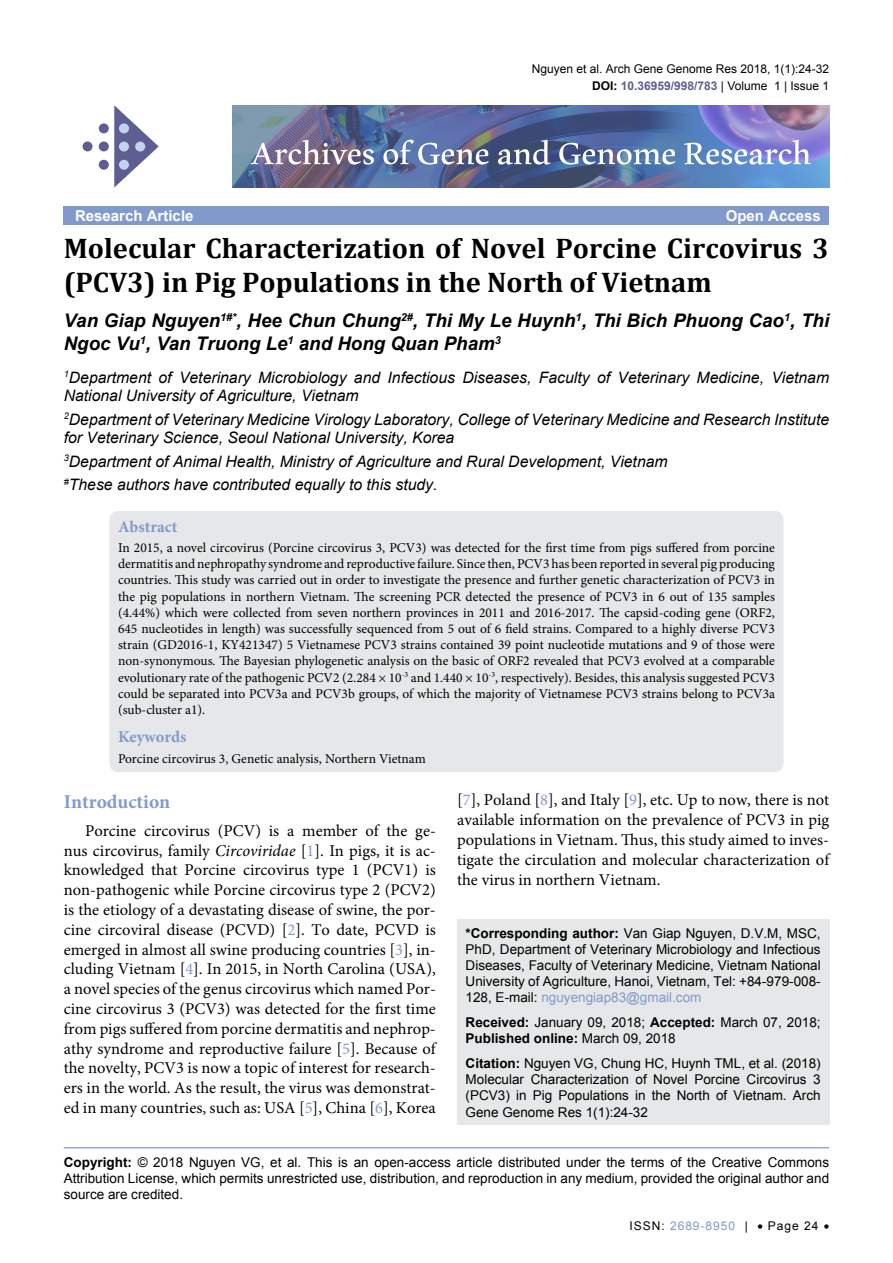
<style>
.page{position:relative;width:893px;height:1263px;background:#fff}
.page>*{position:absolute;margin:0;border:0;box-sizing:border-box;transform-origin:0 0}
.t1{font:54px "Aldhabi";color:#fff}
.t2{font:700 28.5px/34.2px "Cambria";color:#000}
.t3{font:700 19.5px "Minion Pro";color:#8299cc}
.t4{font:italic 700 18.75px/22.5px "Arial";color:#000}
.t5{font:16.5px/19.8px "Minion Pro";color:#000;text-align:justify}
.t6{font:700 16.5px "Minion Pro";color:#8299cc}
.t7{font:italic 15.75px/18.9px "Arial";color:#000}
.t8{font:700 15px "Arial";color:#fff}
.t9{font:13.5px/16.2px "Minion Pro";color:#000;text-align:justify}
.t10{font:13.5px/16.2px "Arial";color:#000;text-align:justify}
.t11{font:12px "Arial";color:#000}
.t12{font:700 12px "Arial";color:#5e5f93}
.t13{font:12px "Arial";letter-spacing:.08em;color:#8299cc}
.s1{color:#000}
.s2{font-weight:400;color:#000}
.s3{font-style:italic}
.s4{color:#8299cc}
.s5{font-weight:700}
</style>
<div class="page">
<hr style="left:64px;top:1147px;width:765px;height:1px;background:#8299cc">
<div style="left:64px;top:207px;width:765px;height:18px;background:#8299cc"></div>
<img style="left:233px;top:106px;width:596px;height:82px">
<div style="left:457px;top:919px;width:372px;height:206px;background:#e6e7e8"></div>
<svg style="left:114px;top:105px;width:45px;height:83px"></svg>
<div style="left:99px;top:123px;width:10px;height:10px;background:#5e5e92;border-radius:50%"></div>
<div style="left:83px;top:141px;width:10px;height:10px;background:#5e5e92;border-radius:50%"></div>
<div style="left:99px;top:141px;width:10px;height:10px;background:#5e5e92;border-radius:50%"></div>
<div style="left:119px;top:142px;width:10px;height:9px;background:#c3d3ee;border-radius:50%"></div>
<div style="left:135px;top:142px;width:10px;height:9px;background:#c3d3ee;border-radius:50%"></div>
<div style="left:119px;top:160px;width:10px;height:10px;background:#c3d3ee;border-radius:50%"></div>
<div style="left:119px;top:123px;width:10px;height:10px;background:#c3d3ee;border-radius:50%"></div>
<div style="left:99px;top:160px;width:10px;height:10px;background:#5e5e92;border-radius:50%"></div>
<div style="left:109px;top:511px;width:674px;height:261px;background:#e6e7e8;border-radius:9px"></div>
<p class="t11" style="left:532px;top:60px;width:299px">Nguyen et al. Arch Gene Genome Res 2018, 1(1):24-32</p>
<p class="t12" style="left:592px;top:78px;width:239px"><span class="s1">DOI:</span> 10.36959/998/783 <span class="s2">| Volume 1 | Issue 1</span></p>
<h1 class="t1" style="left:251px;top:107px;width:562px">Archives of Gene and Genome Research</h1>
<p class="t8" style="left:75px;top:206px;width:120px">Research Article</p>
<p class="t8" style="left:726px;top:206px;width:97px">Open Access</p>
<h2 class="t2" style="left:64px;top:230px;width:767px">Molecular Characterization of Novel Porcine Circovirus 3 (PCV3) in Pig Populations in the North of Vietnam</h2>
<h3 class="t4" style="left:64px;top:310px;width:767px">Van Giap Nguyen<sup>1#*</sup>, Hee Chun Chung<sup>2#</sup>, Thi My Le Huynh<sup>1</sup>, Thi Bich Phuong Cao<sup>1</sup>, Thi<br>Ngoc Vu<sup>1</sup>, Van Truong Le<sup>1</sup> and Hong Quan Pham<sup>3</sup></h3>
<p class="t7" style="left:64px;top:368px;width:767px"><sup>1</sup>Department of Veterinary Microbiology and Infectious Diseases, Faculty of Veterinary Medicine, Vietnam<br>National University of Agriculture, Vietnam</p>
<p class="t7" style="left:64px;top:410px;width:767px"><sup>2</sup>Department of Veterinary Medicine Virology Laboratory, College of Veterinary Medicine and Research Institute for Veterinary Science, Seoul National University, Korea</p>
<p class="t7" style="left:64px;top:450px;width:605px;line-height:23.1px"><sup>3</sup>Department of Animal Health, Ministry of Agriculture and Rural Development, Vietnam <sup>#</sup>These authors have contributed equally to this study.</p>
<p class="t6" style="left:118px;top:515px;width:61px">Abstract</p>
<p class="t9" style="left:118px;top:540px;width:659px">In 2015, a novel circovirus (Porcine circovirus 3, PCV3) was detected for the first time from pigs suffered from porcine dermatitis and nephropathy syndrome and reproductive failure. Since then, PCV3 has been reported in several pig producing countries. This study was carried out in order to investigate the presence and further genetic characterization of PCV3 in the pig populations in northern Vietnam. The screening PCR detected the presence of PCV3 in 6 out of 135 samples (4.44%) which were collected from seven northern provinces in 2011 and 2016-2017. The capsid-coding gene (ORF2, 645 nucleotides in length) was successfully sequenced from 5 out of 6 field strains. Compared to a highly diverse PCV3 strain (GD2016-1, KY421347) 5 Vietnamese PCV3 strains contained 39 point nucleotide mutations and 9 of those were non-synonymous. The Bayesian phylogenetic analysis on the basic of ORF2 revealed that PCV3 evolved at a comparable evolutionary rate of the pathogenic PCV2 (2.284 × 10<sup>-3</sup> and 1.440 × 10<sup>-3</sup>, respectively). Besides, this analysis suggested PCV3 could be separated into PCV3a and PCV3b groups, of which the majority of Vietnamese PCV3 strains belong to PCV3a (sub-cluster a1).</p>
<p class="t6" style="left:118px;top:725px;width:70px">Keywords</p>
<p class="t9" style="left:118px;top:750px;width:309px">Porcine circovirus 3, Genetic analysis, Northern Vietnam</p>
<h3 class="t3" style="left:64px;top:787px;width:108px">Introduction</h3>
<p class="t5" style="left:64px;top:821px;width:374px;text-indent:21px">Porcine circovirus (PCV) is a member of the ge&shy;nus circovirus, family <span class="s3">Circoviridae</span> [<span class="s4">1</span>]. In pigs, it is ac&shy;knowledged that Porcine circovirus type 1 (PCV1) is non-pathogenic while Porcine circovirus type 2 (PCV2) is the etiology of a devastating disease of swine, the por&shy;cine circoviral disease (PCVD) [<span class="s4">2</span>]. To date, PCVD is emerged in almost all swine producing countries [<span class="s4">3</span>], in&shy;cluding Vietnam [<span class="s4">4</span>]. In 2015, in North Carolina (USA), a novel species of the genus circovirus which named Por&shy;cine circovirus 3 (PCV3) was detected for the first time from pigs suffered from porcine dermatitis and nephrop&shy;athy syndrome and reproductive failure [<span class="s4">5</span>]. Because of the novelty, PCV3 is now a topic of interest for research&shy;ers in the world. As the result, the virus was demonstrat&shy;ed in many countries, such as: USA [<span class="s4">5</span>], China [<span class="s4">6</span>], Korea</p>
<p class="t5" style="left:457px;top:790px;width:374px">[<span class="s4">7</span>], Poland [<span class="s4">8</span>], and Italy [<span class="s4">9</span>], etc. Up to now, there is not available information on the prevalence of PCV3 in pig populations in Vietnam. Thus, this study aimed to inves&shy;tigate the circulation and molecular characterization of the virus in northern Vietnam.</p>
<p class="t10" style="left:466px;top:925px;width:357px"><span class="s5">*Corresponding author:</span> Van Giap Nguyen, D.V.M, MSC, PhD, Department of Veterinary Microbiology and Infectious Diseases, Faculty of Veterinary Medicine, Vietnam National University of Agriculture, Hanoi, Vietnam, Tel: +84-979-008- 128, E-mail: <span class="s4">nguyengiap83@gmail.com</span></p>
<p class="t10" style="left:466px;top:1014px;width:357px"><span class="s5">Received:</span> January 09, 2018; <span class="s5">Accepted:</span> March 07, 2018;<br><span class="s5">Published online:</span> March 09, 2018</p>
<p class="t10" style="left:466px;top:1055px;width:357px"><span class="s5">Citation:</span> Nguyen VG, Chung HC, Huynh TML, et al. (2018)<br>Molecular Characterization of Novel Porcine Circovirus 3 (PCV3) in Pig Populations in the North of Vietnam. Arch Gene Genome Res 1(1):24-32</p>
<p class="t10" style="left:64px;top:1154px;width:767px"><span class="s5">Copyright:</span> © 2018 Nguyen VG, et al. This is an open-access article distributed under the terms of the Creative Commons Attribution License, which permits unrestricted use, distribution, and reproduction in any medium, provided the original author and source are credited.</p>
<p class="t13" style="left:630px;top:1217px;width:120px"><span class="s1">ISSN:</span> 2689-8950 <span class="s1">|</span></p>
<p class="t11" style="left:757px;top:1218px;width:73px">• Page 24 •</p>
</div>
